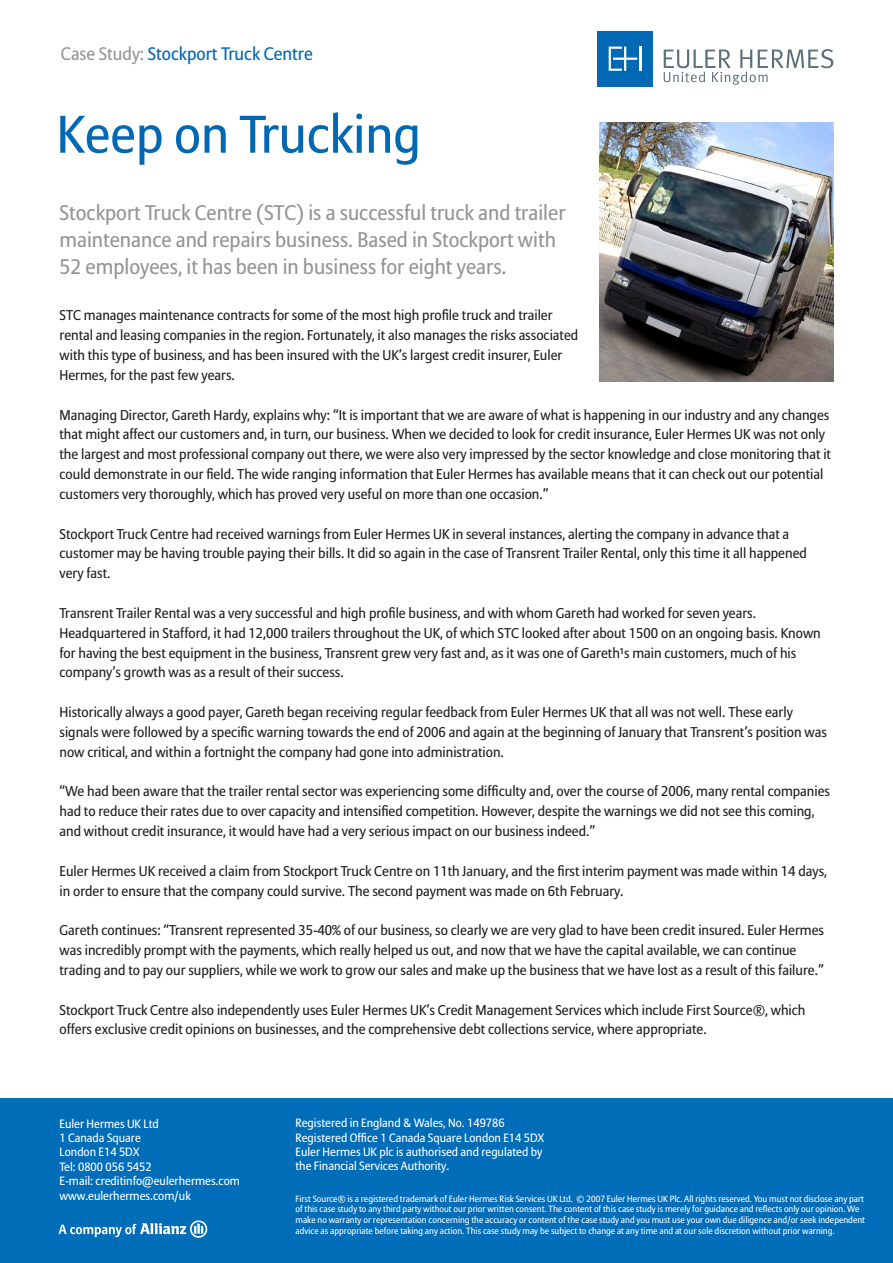
<style>
.page{position:relative;width:893px;height:1263px;background:#fff}
.page>*{position:absolute;margin:0;border:0;box-sizing:border-box;transform-origin:0 0}
.Headline{font:52.5px "Allianz Sans";color:#0168b3}
.lead_in{font:21px/27px "Allianz Sans";color:#939598}
.main_body{font:18px "Allianz Sans";color:#0168b3}
.main_body-2{font:14.1px/19.8px "Allianz Sans";color:#231f20}
.address{font:12px/14.4px "Allianz Sans";color:#fff}
.disclaimer{font:9px/10.8px "Allianz Sans";color:#fff}
.s1{color:#939598}
</style>
<div class="page">
<div style="left:0;top:1098px;width:893px;height:165px;background:#006db8"></div>
<svg style="left:58px;top:1220px;width:149px;height:18px"></svg>
<div style="left:598px;top:31px;width:55px;height:55px;background:#0168b3"></div>
<hr style="left:639px;top:47px;width:3px;height:24px;background:#fff">
<svg style="left:609px;top:47px;width:28px;height:24px"></svg>
<svg style="left:664px;top:49px;width:169px;height:36px"></svg>
<img style="left:600px;top:122px;width:233px;height:259px">
<p class="main_body" style="left:61px;top:43px;width:253px"><span class="s1">Case Study:</span> Stockport Truck Centre</p>
<p class="Headline" style="left:57px;top:103px;width:366px">Keep on Trucking</p>
<p class="lead_in" style="left:60px;top:200px;width:507px">Stockport Truck Centre (STC) is a successful truck and trailer maintenance and repairs business. Based in Stockport with<br>52 employees, it has been in business for eight years.</p>
<p class="main_body-2" style="left:60px;top:306px;width:520px">STC manages maintenance contracts for some of the most high profile truck and trailer rental and leasing companies in the region. Fortunately, it also manages the risks associated with this type of business, and has been insured with the UK’s largest credit insurer, Euler Hermes, for the past few years.</p>
<p class="main_body-2" style="left:60px;top:405px;width:773px">Managing Director, Gareth Hardy, explains why: “It is important that we are aware of what is happening in our industry and any changes that might affect our customers and, in turn, our business. When we decided to look for credit insurance, Euler Hermes UK was not only the largest and most professional company out there, we were also very impressed by the sector knowledge and close monitoring that it could demonstrate in our field. The wide ranging information that Euler Hermes has available means that it can check out our potential customers very thoroughly, which has proved very useful on more than one occasion.”</p>
<p class="main_body-2" style="left:60px;top:524px;width:749px">Stockport Truck Centre had received warnings from Euler Hermes UK in several instances, alerting the company in advance that a customer may be having trouble paying their bills. It did so again in the case of Transrent Trailer Rental, only this time it all happened very fast.</p>
<p class="main_body-2" style="left:60px;top:604px;width:763px">Transrent Trailer Rental was a very successful and high profile business, and with whom Gareth had worked for seven years.<br>Headquartered in Stafford, it had 12,000 trailers throughout the UK, of which STC looked after about 1500 on an ongoing basis. Known for having the best equipment in the business, Transrent grew very fast and, as it was one of Gareth¹s main customers, much of his company’s growth was as a result of their success.</p>
<p class="main_body-2" style="left:60px;top:703px;width:769px">Historically always a good payer, Gareth began receiving regular feedback from Euler Hermes UK that all was not well. These early signals were followed by a specific warning towards the end of 2006 and again at the beginning of January that Transrent’s position was now critical, and within a fortnight the company had gone into administration.</p>
<p class="main_body-2" style="left:60px;top:782px;width:772px">“We had been aware that the trailer rental sector was experiencing some difficulty and, over the course of 2006, many rental companies had to reduce their rates due to over capacity and intensified competition. However, despite the warnings we did not see this coming, and without credit insurance, it would have had a very serious impact on our business indeed.”</p>
<p class="main_body-2" style="left:60px;top:861px;width:769px">Euler Hermes UK received a claim from Stockport Truck Centre on 11th January, and the first interim payment was made within 14 days, in order to ensure that the company could survive. The second payment was made on 6th February.</p>
<p class="main_body-2" style="left:60px;top:921px;width:766px">Gareth continues: “Transrent represented 35-40% of our business, so clearly we are very glad to have been credit insured. Euler Hermes was incredibly prompt with the payments, which really helped us out, and now that we have the capital available, we can continue trading and to pay our suppliers, while we work to grow our sales and make up the business that we have lost as a result of this failure.”</p>
<p class="main_body-2" style="left:60px;top:1000px;width:747px">Stockport Truck Centre also independently uses Euler Hermes UK’s Credit Management Services which include First Source®, which offers exclusive credit opinions on businesses, and the comprehensive debt collections service, where appropriate.</p>
<p class="address" style="left:60px;top:1117px;width:101px">Euler Hermes UK Ltd</p>
<p class="address" style="left:60px;top:1131px;width:83px">1 Canada Square</p>
<p class="address" style="left:60px;top:1145px;width:82px">London E14 5DX</p>
<p class="address" style="left:60px;top:1160px;width:94px">Tel: 0800 056 5452</p>
<p class="address" style="left:60px;top:1174px;width:182px">E-mail: creditinfo@eulerhermes.com</p>
<p class="address" style="left:60px;top:1189px;width:133px">www.eulerhermes.com/uk</p>
<p class="address" style="left:296px;top:1116px;width:211px">Registered in England &amp; Wales, No. 149786</p>
<p class="address" style="left:296px;top:1131px;width:250px">Registered Office 1 Canada Square London E14 5DX<br>Euler Hermes UK plc is authorised and regulated by the Financial Services Authority.</p>
<p class="disclaimer" style="left:296px;top:1193px;width:571px">First Source® is a registered trademark of Euler Hermes Risk Services UK Ltd. © 2007 Euler Hermes UK Plc. All rights reserved. You must not disclose any part of this case study to any third party without our prior written consent. The content of this case study is merely for guidance and reflects only our opinion. We make no warranty or representation concerning the accuracy or content of the case study and you must use your own due diligence and/or seek independent advice as appropriate before taking any action. This case study may be subject to change at any time and at our sole discretion without prior warning.</p>
</div>
